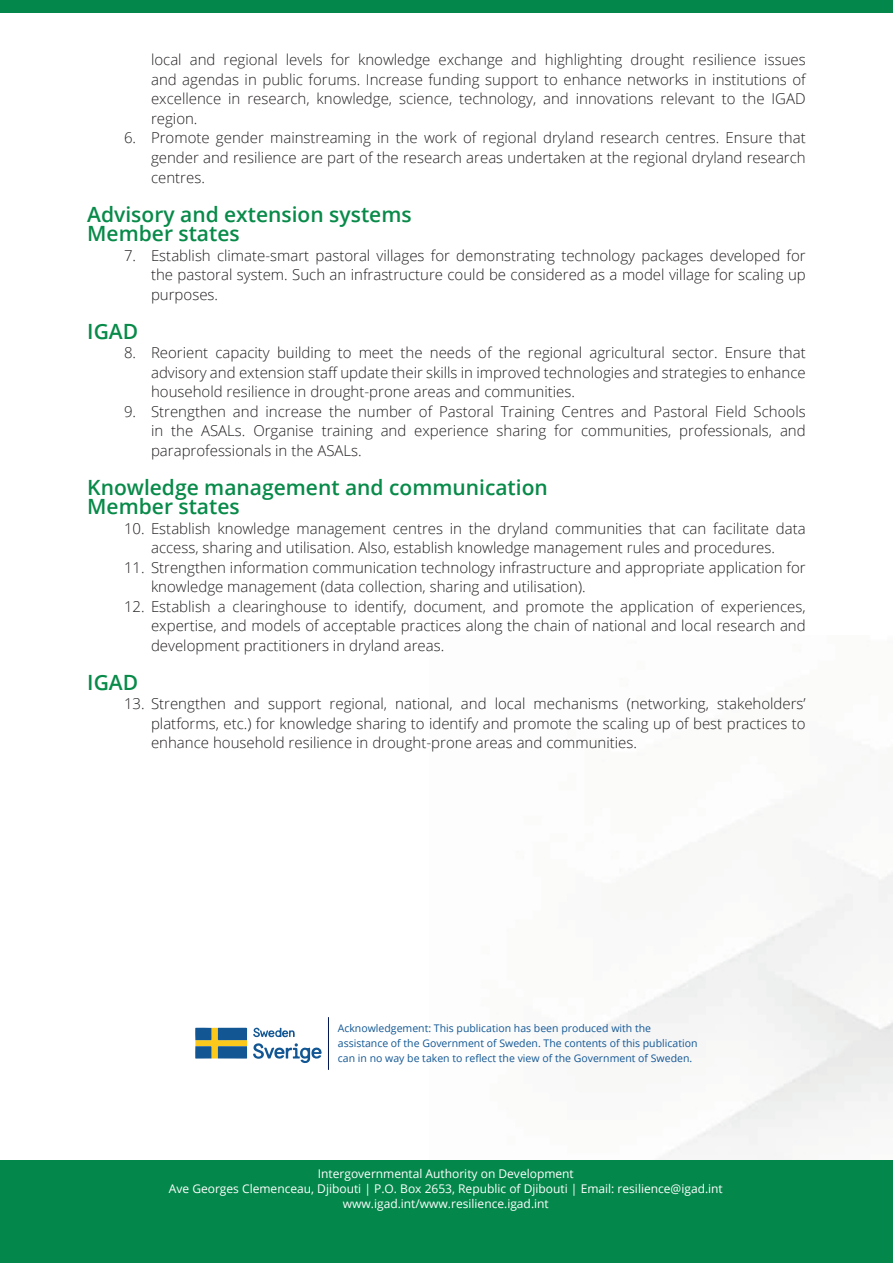
<style>
.page{position:relative;width:893px;height:1263px;background:#fff}
.page>*{position:absolute;margin:0;border:0;box-sizing:border-box;transform-origin:0 0}
.t1{font:600 21px "Open Sans";color:#088a49}
.t2{font:300 15px/19.5px "Open Sans";color:#231f20;text-align:justify}
.t3{font:12px "Open Sans";color:#fff}
.t4{font:10.5px/15px "Open Sans";color:#125794}
</style>
<div class="page">
<img style="left:429px;top:815px;width:464px;height:346px">
<div style="left:0;top:0;width:893px;height:13px;background:#03874a"></div>
<svg style="left:195px;top:1027px;width:52px;height:31px;background:#5c7d77"></svg>
<svg style="left:253px;top:1027px;width:42px;height:10px"></svg>
<svg style="left:253px;top:1043px;width:69px;height:20px"></svg>
<hr style="left:328px;top:1017px;width:1px;height:53px;background:#001552">
<div style="left:0;top:1161px;width:893px;height:102px;background:#03874a"></div>
<p class="t2" style="left:151px;top:50px;width:656px">local and regional levels for knowledge exchange and highlighting drought resilience issues and agendas in public forums. Increase funding support to enhance networks in institutions of excellence in research, knowledge, science, technology, and innovations relevant to the IGAD region.</p>
<p class="t2" style="left:151px;top:128px;width:656px;text-indent:-27px">6. Promote gender mainstreaming in the work of regional dryland research centres. Ensure that gender and resilience are part of the research areas undertaken at the regional dryland research centres.</p>
<p class="t1" style="left:87px;top:199px;width:326px">Advisory and extension systems</p>
<p class="t1" style="left:87px;top:219px;width:154px">Member states</p>
<p class="t2" style="left:151px;top:245px;width:656px;text-indent:-27px">7. Establish climate-smart pastoral villages for demonstrating technology packages developed for the pastoral system. Such an infrastructure could be considered as a model village for scaling up purposes.</p>
<p class="t1" style="left:87px;top:316px;width:52px">IGAD</p>
<p class="t2" style="left:151px;top:342px;width:656px;text-indent:-27px">8. Reorient capacity building to meet the needs of the regional agricultural sector. Ensure that advisory and extension staff update their skills in improved technologies and strategies to enhance household resilience in drought-prone areas and communities.</p>
<p class="t2" style="left:151px;top:401px;width:656px;text-indent:-27px">9. Strengthen and increase the number of Pastoral Training Centres and Pastoral Field Schools in the ASALs. Organise training and experience sharing for communities, professionals, and paraprofessionals in the ASALs.</p>
<p class="t1" style="left:87px;top:472px;width:462px">Knowledge management and communication</p>
<p class="t1" style="left:87px;top:492px;width:154px">Member states</p>
<p class="t2" style="left:124px;top:518px;width:683px;text-align:center">10. Establish knowledge management centres in the dryland communities that can facilitate data access, sharing and utilisation. Also, establish knowledge management rules and procedures.</p>
<p class="t2" style="left:151px;top:557px;width:656px;text-indent:-27px">11. Strengthen information communication technology infrastructure and appropriate application for knowledge management (data collection, sharing and utilisation).</p>
<p class="t2" style="left:151px;top:596px;width:656px;text-indent:-27px">12. Establish a clearinghouse to identify, document, and promote the application of experiences, expertise, and models of acceptable practices along the chain of national and local research and development practitioners in dryland areas.</p>
<p class="t1" style="left:87px;top:667px;width:52px">IGAD</p>
<p class="t2" style="left:151px;top:693px;width:656px;text-indent:-27px">13. Strengthen and support regional, national, and local mechanisms (networking, stakeholders’ platforms, etc.) for knowledge sharing to identify and promote the scaling up of best practices to enhance household resilience in drought-prone areas and communities.</p>
<p class="t4" style="left:338px;top:1021px;width:361px">Acknowledgement: This publication has been produced with the assistance of the Government of Sweden. The contents of this publication can in no way be taken to reflect the view of the Government of Sweden.</p>
<p class="t3" style="left:318px;top:1165px;width:257px">Intergovernmental Authority on Development</p>
<p class="t3" style="left:169px;top:1180px;width:555px">Ave Georges Clemenceau, Djibouti | P.O. Box 2653, Republic of Djibouti | Email: resilience@igad.int</p>
<p class="t3" style="left:343px;top:1195px;width:207px">www.igad.int/www.resilience.igad.int</p>
</div>
